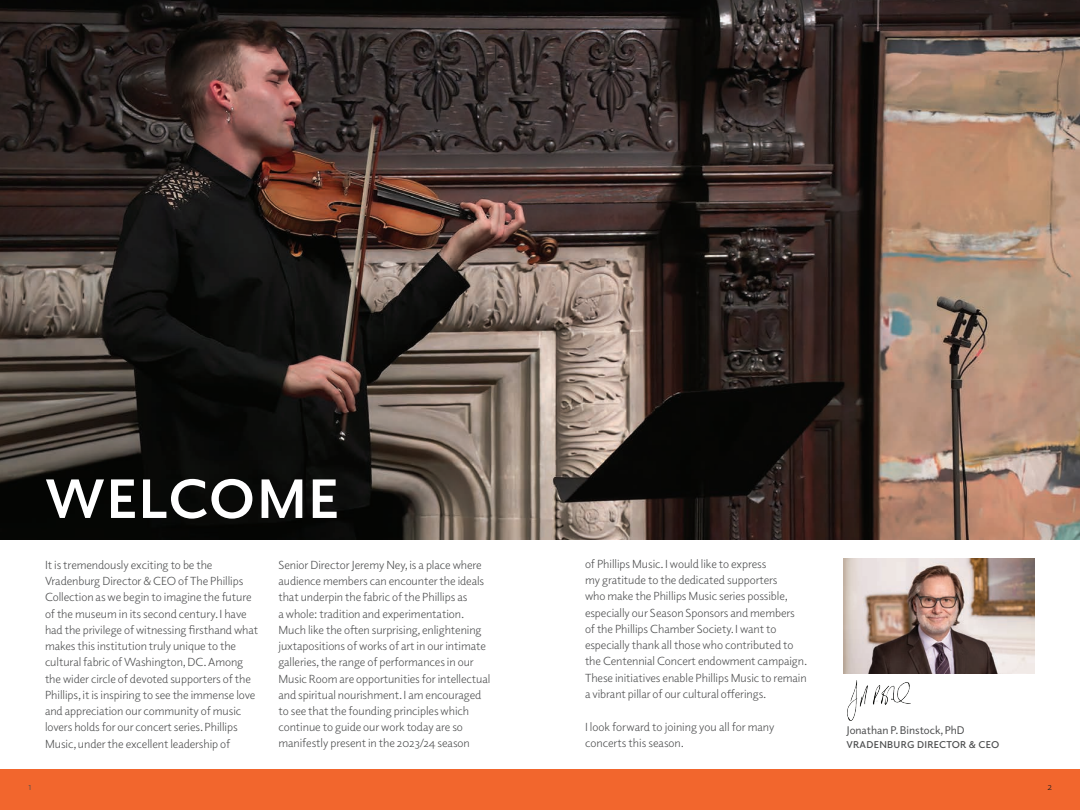
<style>
.page{position:relative;width:1080px;height:810px;background:#fff}
.page>*{position:absolute;margin:0;border:0;box-sizing:border-box;transform-origin:0 0}
.t1{font:700 56.12px "Elido";letter-spacing:.03em;color:#fff}
.t2{font:11.88px/16.2px "Elido";letter-spacing:-.005em;color:#4b4c4d}
.t3{font:11.25px "Elido";color:#4b4c4d}
.t4{font:600 10px "Elido";letter-spacing:.03em;color:#4b4c4d}
.t5{font:10px "Elido";color:#4b4c4d}
.t6{font:10px "Elido";color:#231f20}
</style>
<div class="page">
<img style="left:0;top:0;width:1080px;height:540px">
<img style="left:844px;top:559px;width:191px;height:115px">
<svg style="left:46px;top:45px;width:1px;height:22px"></svg>
<svg style="left:495px;top:45px;width:1px;height:22px"></svg>
<div style="left:0;top:770px;width:1080px;height:40px;background:#f2662d"></div>
<img style="left:848px;top:680px;width:62px;height:41px">
<h1 class="t1" style="left:45px;top:461px;width:295px">WELCOME</h1>
<p class="t2" style="left:45px;top:556px;width:215px">It is tremendously exciting to be the Vradenburg Director &amp; CEO of The Phillips Collection as we begin to imagine the future of the museum in its second century. I have had the privilege of witnessing firsthand what makes this institution truly unique to the cultural fabric of Washington, DC. Among the wider circle of devoted supporters of the Phillips, it is inspiring to see the immense love and appreciation our community of music lovers holds for our concert series. Phillips Music, under the excellent leadership of</p>
<p class="t2" style="left:278px;top:556px;width:214px">Senior Director Jeremy Ney, is a place where audience members can encounter the ideals that underpin the fabric of the Phillips as<br>a whole: tradition and experimentation.<br>Much like the often surprising, enlightening juxtapositions of works of art in our intimate galleries, the range of performances in our Music Room are opportunities for intellectual and spiritual nourishment. I am encouraged to see that the founding principles which continue to guide our work today are so manifestly present in the 2023/24 season</p>
<p class="t2" style="left:585px;top:555px;width:224px">of Phillips Music. I would like to express<br>my gratitude to the dedicated supporters<br>who make the Phillips Music series possible, especially our Season Sponsors and members of the Phillips Chamber Society. I want to especially thank all those who contributed to the Centennial Concert endowment campaign.<br>These initiatives enable Phillips Music to remain a vibrant pillar of our cultural offerings.</p>
<p class="t2" style="left:585px;top:719px;width:191px">I look forward to joining you all for many concerts this season.</p>
<p class="t3" style="left:846px;top:723px;width:120px">Jonathan P. Binstock, PhD</p>
<p class="t4" style="left:846px;top:738px;width:155px">VRADENBURG DIRECTOR &amp; CEO</p>
<p class="t5" style="left:28px;top:780px;width:5px">1</p>
<p class="t6" style="left:1048px;top:780px;width:6px">2</p>
</div>
